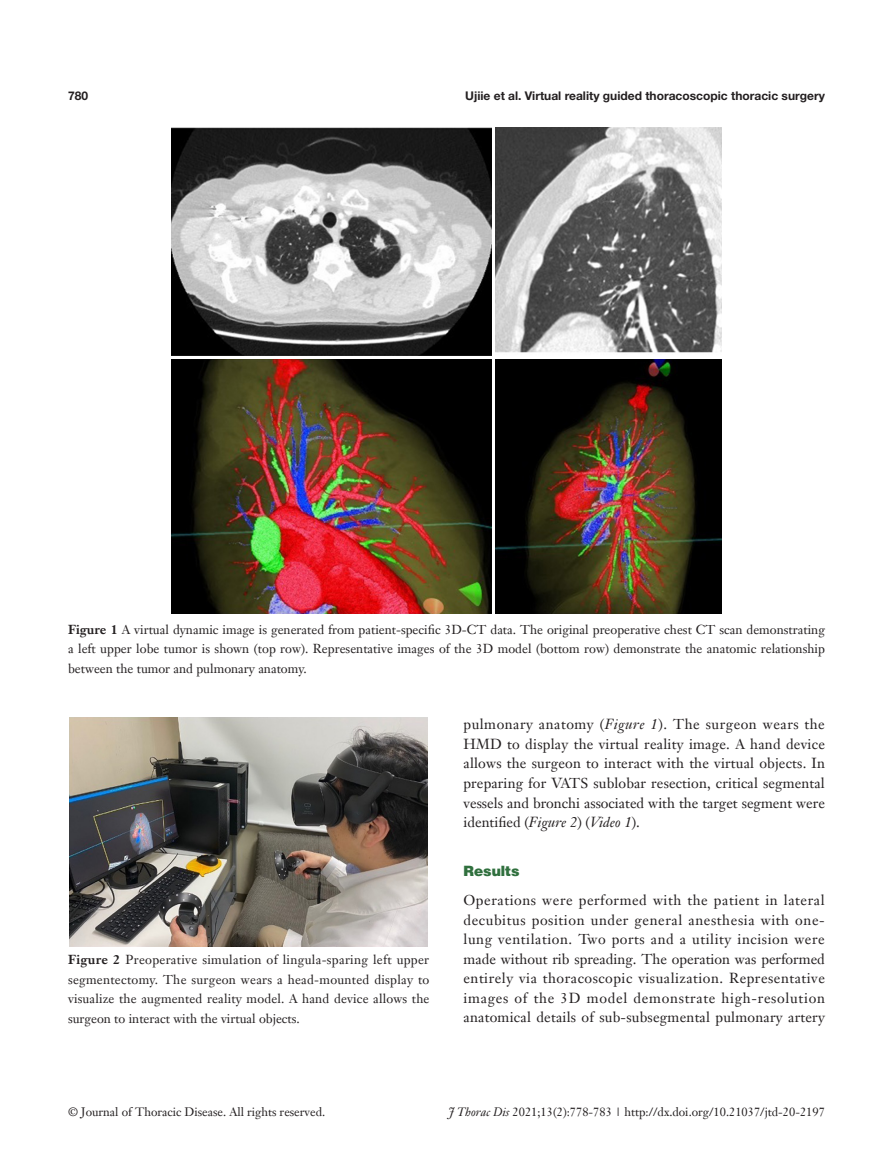
<style>
.page{position:relative;width:893px;height:1170px;background:#fff}
.page>*{position:absolute;margin:0;border:0;box-sizing:border-box;transform-origin:0 0}
.t1{font:14.25px/19.5px "Janson Text LT";letter-spacing:.01em;color:#231f20;text-align:justify}
.t2{font:900 14.25px "Helvetica";color:#30703e}
.四级标题{font:12.75px/19.5px "Janson Text LT";color:#231f20;text-align:justify}
.t3{font:12px "Janson Text LT";color:#231f20}
.Running_title{font:700 12px "Helvetica Neue LT Pro";color:#231f20}
.s1{font-weight:700}
.s2{font-style:italic}
</style>
<div class="page">
<img style="left:496px;top:359px;width:225px;height:255px">
<img style="left:172px;top:128px;width:320px;height:227px">
<img style="left:496px;top:128px;width:225px;height:225px">
<img style="left:172px;top:359px;width:320px;height:255px">
<img style="left:70px;top:717px;width:358px;height:229px">
<p class="Running_title" style="left:68px;top:88px;width:22px">780</p>
<p class="Running_title" style="left:465px;top:88px;width:361px">Ujiie et al. Virtual reality guided thoracoscopic thoracic surgery</p>
<p class="四级标题" style="left:68px;top:619px;width:758px"><span class="s1">Figure 1</span> A virtual dynamic image is generated from patient-specific 3D-CT data. The original preoperative chest CT scan demonstrating a left upper lobe tumor is shown (top row). Representative images of the 3D model (bottom row) demonstrate the anatomic relationship between the tumor and pulmonary anatomy.</p>
<p class="四级标题" style="left:68px;top:949px;width:363px"><span class="s1">Figure 2</span> Preoperative simulation of lingula-sparing left upper segmentectomy. The surgeon wears a head-mounted display to visualize the augmented reality model. A hand device allows the surgeon to interact with the virtual objects.</p>
<p class="t1" style="left:463px;top:714px;width:363px">pulmonary anatomy (<span class="s2">Figure 1</span>). The surgeon wears the HMD to display the virtual reality image. A hand device allows the surgeon to interact with the virtual objects. In preparing for VATS sublobar resection, critical segmental vessels and bronchi associated with the target segment were identified (<span class="s2">Figure 2</span>) (<span class="s2">Video 1</span>).</p>
<p class="t2" style="left:463px;top:861px;width:58px">Results</p>
<p class="t1" style="left:463px;top:890px;width:363px">Operations were performed with the patient in lateral decubitus position under general anesthesia with one&shy;lung ventilation. Two ports and a utility incision were made without rib spreading. The operation was performed entirely via thoracoscopic visualization. Representative images of the 3D model demonstrate high-resolution anatomical details of sub-subsegmental pulmonary artery</p>
<p class="t3" style="left:68px;top:1104px;width:259px">© Journal of Thoracic Disease. All rights reserved.</p>
<p class="t3" style="left:448px;top:1104px;width:378px"><span class="s2">J Thorac Dis</span> 2021;13(2):778-783 | http://dx.doi.org/10.21037/jtd-20-2197</p>
</div>
